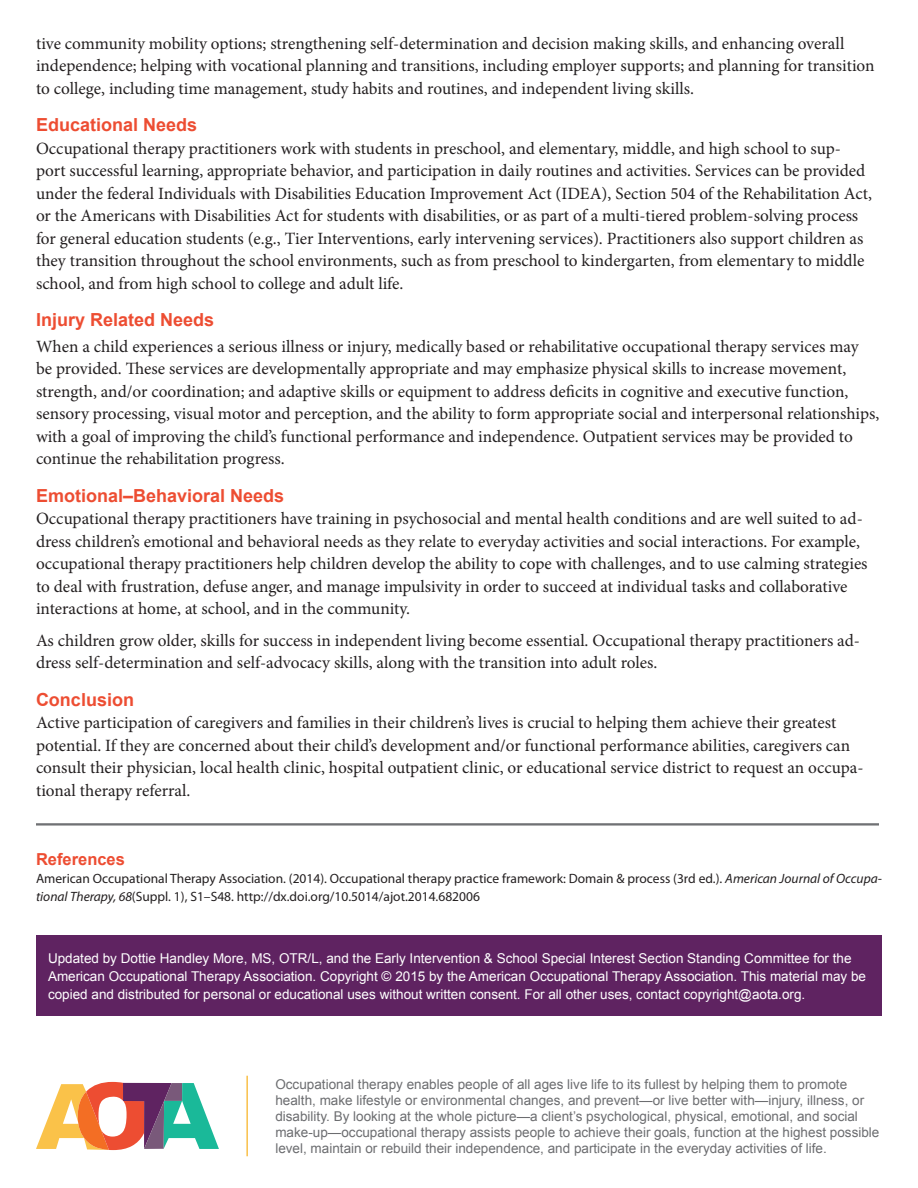
<style>
.page{position:relative;width:918px;height:1188px;background:#fff}
.page>*{position:absolute;margin:0;border:0;box-sizing:border-box;transform-origin:0 0}
.Subhead{font:700 18px "Arial";color:#ed4d32}
.t1{font:17.25px/22.5px "Minion Pro";color:#231f20}
.Subhead-2{font:700 16.5px "Arial";color:#ed4d32}
.t2{font:13.5px/16.2px "Arial";color:#6c6d70}
.Developed_by{font:13.5px/18px "Arial";color:#fff}
.References{font:13.5px/18px "Myriad Pro";color:#231f20}
.s1{font-style:italic}
</style>
<div class="page">
<div style="left:36px;top:936px;width:846px;height:80px;background:#5f2361"></div>
<svg style="left:36px;top:1082px;width:183px;height:68px"></svg>
<hr style="left:246px;top:1076px;width:2px;height:80px;background:#f9c049">
<hr style="left:36px;top:824px;width:843px;height:1px;background:#6c6d70">
<hr style="left:36px;top:825px;width:843px;height:1px;background:#6c6d70">
<p class="t1" style="left:36px;top:32px;width:840px">tive community mobility options; strengthening self-determination and decision making skills, and enhancing overall independence; helping with vocational planning and transitions, including employer supports; and planning for transition to college, including time management, study habits and routines, and independent living skills.</p>
<p class="Subhead" style="left:36px;top:113px;width:163px">Educational Needs</p>
<p class="t1" style="left:36px;top:137px;width:838px">Occupational therapy practitioners work with students in preschool, and elementary, middle, and high school to sup&shy;port successful learning, appropriate behavior, and participation in daily routines and activities. Services can be provided under the federal Individuals with Disabilities Education Improvement Act (IDEA), Section 504 of the Rehabilitation Act, or the Americans with Disabilities Act for students with disabilities, or as part of a multi-tiered problem-solving process for general education students (e.g., Tier Interventions, early intervening services). Practitioners also support children as they transition throughout the school environments, such as from preschool to kindergarten, from elementary to middle school, and from high school to college and adult life.</p>
<p class="Subhead" style="left:36px;top:308px;width:180px">Injury Related Needs</p>
<p class="t1" style="left:36px;top:335px;width:845px">When a child experiences a serious illness or injury, medically based or rehabilitative occupational therapy services may<br>be provided. These services are developmentally appropriate and may emphasize physical skills to increase movement, strength, and/or coordination; and adaptive skills or equipment to address deficits in cognitive and executive function, sensory processing, visual motor and perception, and the ability to form appropriate social and interpersonal relationships, with a goal of improving the child’s functional performance and independence. Outpatient services may be provided to continue the rehabilitation progress.</p>
<p class="Subhead" style="left:36px;top:483px;width:250px">Emotional–Behavioral Needs</p>
<p class="t1" style="left:36px;top:507px;width:833px">Occupational therapy practitioners have training in psychosocial and mental health conditions and are well suited to ad&shy;dress children’s emotional and behavioral needs as they relate to everyday activities and social interactions. For example, occupational therapy practitioners help children develop the ability to cope with challenges, and to use calming strategies to deal with frustration, defuse anger, and manage impulsivity in order to succeed at individual tasks and collaborative interactions at home, at school, and in the community.</p>
<p class="t1" style="left:36px;top:629px;width:826px">As children grow older, skills for success in independent living become essential. Occupational therapy practitioners ad&shy;dress self-determination and self-advocacy skills, along with the transition into adult roles.</p>
<p class="Subhead" style="left:36px;top:687px;width:100px">Conclusion</p>
<p class="t1" style="left:36px;top:711px;width:829px">Active participation of caregivers and families in their children’s lives is crucial to helping them achieve their greatest potential. If they are concerned about their child’s development and/or functional performance abilities, caregivers can consult their physician, local health clinic, hospital outpatient clinic, or educational service district to request an occupa&shy;tional therapy referral.</p>
<p class="Subhead-2" style="left:36px;top:848px;width:90px">References</p>
<p class="References" style="left:36px;top:869px;width:848px">American Occupational Therapy Association. (2014). Occupational therapy practice framework: Domain &amp; process (3rd ed.). <span class="s1">American Journal of Occupa&shy;tional Therapy, 68</span>(Suppl. 1), S1–S48. http://dx.doi.org/10.5014/ajot.2014.682006</p>
<p class="Developed_by" style="left:48px;top:949px;width:820px">Updated by Dottie Handley More, MS, OTR/L, and the Early Intervention &amp; School Special Interest Section Standing Committee for the<br>American Occupational Therapy Association. Copyright © 2015 by the American Occupational Therapy Association. This material may be copied and distributed for personal or educational uses without written consent. For all other uses, contact copyright@aota.org.</p>
<p class="t2" style="left:275px;top:1076px;width:606px">Occupational therapy enables people of all ages live life to its fullest by helping them to promote health, make lifestyle or environmental changes, and prevent—or live better with—injury, illness, or disability. By looking at the whole picture—a client’s psychological, physical, emotional, and social make-up—occupational therapy assists people to achieve their goals, function at the highest possible level, maintain or rebuild their independence, and participate in the everyday activities of life.</p>
</div>
